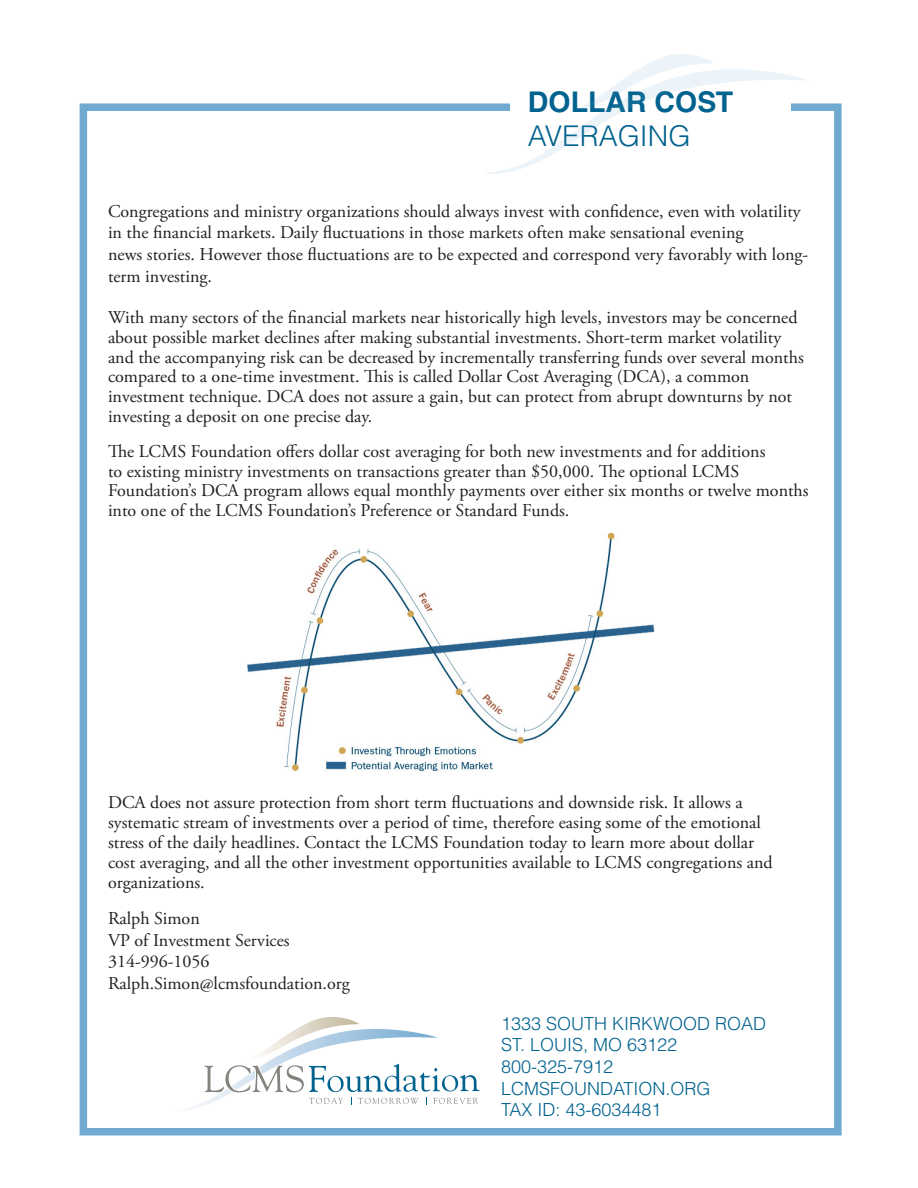
<style>
.page{position:relative;width:918px;height:1188px;background:#fff}
.page>*{position:absolute;margin:0;border:0;box-sizing:border-box;transform-origin:0 0}
.t1{font:700 28.5px/34.2px "Helvetica LT Std";color:#00628e}
.No_Spacing{font:18px/19.8px "Adobe Garamond Pro";color:#231f20}
.t2{font:300 18px "Helvetica LT Std";color:#00628e}
.s1{font-weight:300}
</style>
<div class="page">
<svg style="left:194px;top:1017px;width:285px;height:91px"></svg>
<div style="left:80px;top:104px;width:762px;height:1032px;border:8px solid #70aad1"></div>
<svg style="left:486px;top:54px;width:323px;height:120px"></svg>
<img style="left:248px;top:532px;width:406px;height:239px">
<p class="t1" style="left:528px;top:84px;width:207px">DOLLAR COST<br><span class="s1">AVERAGING</span></p>
<p class="No_Spacing" style="left:108px;top:201px;width:702px;line-height:21.6px">Congregations and ministry organizations should always invest with confidence, even with volatility in the financial markets. Daily fluctuations in those markets often make sensational evening<br>news stories. However those fluctuations are to be expected and correspond very favorably with long&shy;term investing.</p>
<p class="No_Spacing" style="left:108px;top:308px;width:697px">With many sectors of the financial markets near historically high levels, investors may be concerned about possible market declines after making substantial investments. Short-term market volatility and the accompanying risk can be decreased by incrementally transferring funds over several months compared to a one-time investment. This is called Dollar Cost Averaging (DCA), a common investment technique. DCA does not assure a gain, but can protect from abrupt downturns by not investing a deposit on one precise day.</p>
<p class="No_Spacing" style="left:108px;top:442px;width:702px">The LCMS Foundation offers dollar cost averaging for both new investments and for additions<br>to existing ministry investments on transactions greater than $50,000. The optional LCMS Foundation’s DCA program allows equal monthly payments over either six months or twelve months into one of the LCMS Foundation’s Preference or Standard Funds.</p>
<p class="No_Spacing" style="left:108px;top:793px;width:666px">DCA does not assure protection from short term fluctuations and downside risk. It allows a systematic stream of investments over a period of time, therefore easing some of the emotional stress of the daily headlines. Contact the LCMS Foundation today to learn more about dollar cost averaging, and all the other investment opportunities available to LCMS congregations and organizations.</p>
<p class="No_Spacing" style="left:108px;top:909px;width:93px">Ralph Simon</p>
<p class="No_Spacing" style="left:108px;top:931px;width:183px">VP of Investment Services</p>
<p class="No_Spacing" style="left:108px;top:952px;width:103px">314-996-1056</p>
<p class="No_Spacing" style="left:108px;top:974px;width:243px">Ralph.Simon@lcmsfoundation.org</p>
<p class="t2" style="left:501px;top:1012px;width:267px">1333 SOUTH KIRKWOOD ROAD</p>
<p class="t2" style="left:501px;top:1034px;width:178px">ST. LOUIS, MO 63122</p>
<p class="t2" style="left:501px;top:1055px;width:114px">800-325-7912</p>
<p class="t2" style="left:501px;top:1077px;width:211px">LCMSFOUNDATION.ORG</p>
<p class="t2" style="left:501px;top:1099px;width:162px">TAX ID: 43-6034481</p>
</div>
